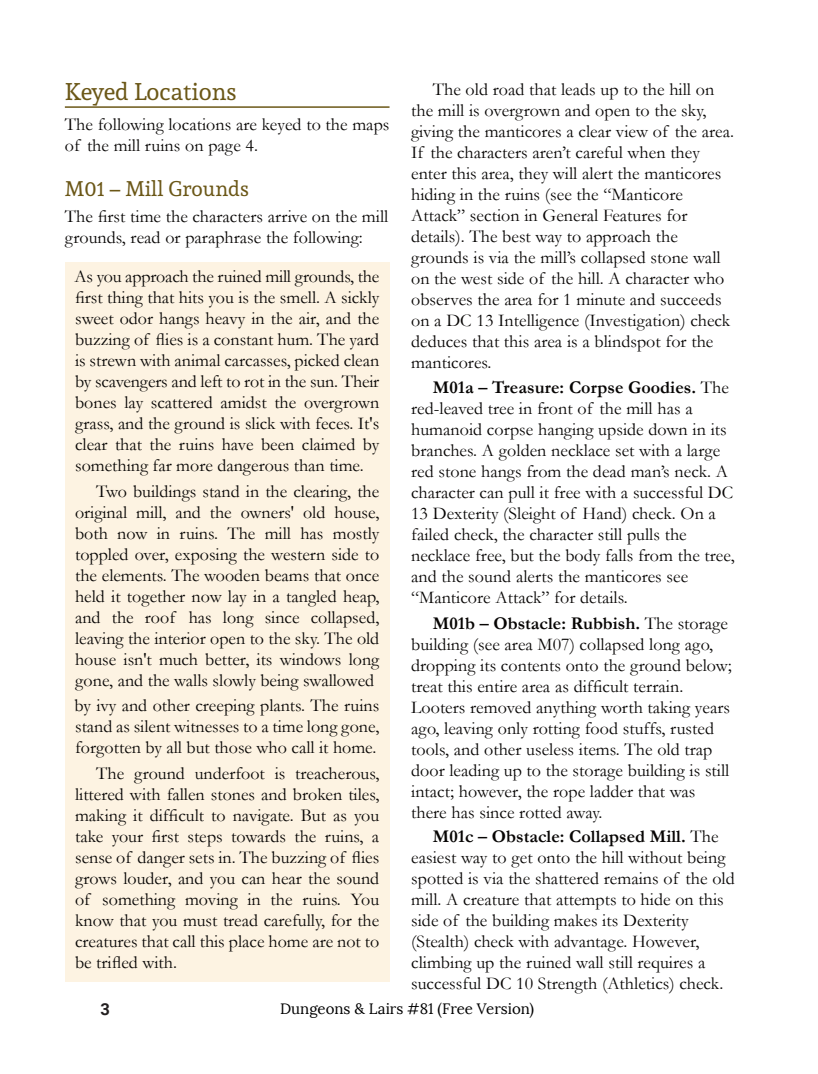
<style>
.page{position:relative;width:818px;height:1074px;background:#fff}
.page>*{position:absolute;margin:0;border:0;box-sizing:border-box;transform-origin:0 0}
.t1{font:24px "Andada";color:#6b5717}
.t2{font:21px "Andada";color:#6b5717}
.t3{font:18px/21px "Garamond";color:#070504}
.t4{font:700 16.5px "Roboto";color:#231f20}
.t5{font:15px "Lora";color:#000}
.s1{font-weight:700}
</style>
<div class="page">
<hr style="left:65px;top:106px;width:324px;height:2px;background:#6b5717">
<div style="left:65px;top:262px;width:324px;height:719px;background:#fdf3e2"></div>
<h1 class="t1" style="left:65px;top:75px;width:173px">Keyed Locations</h1>
<p class="t3" style="left:65px;top:116px;width:326px">The following locations are keyed to the maps of the mill ruins on page 4.</p>
<p class="t2" style="left:65px;top:174px;width:185px">M01 – Mill Grounds</p>
<p class="t3" style="left:65px;top:208px;width:325px">The first time the characters arrive on the mill grounds, read or paraphrase the following:</p>
<p class="t3" style="left:75px;top:268px;width:306px;text-align:justify">As you approach the ruined mill grounds, the first thing that hits you is the smell. A sickly sweet odor hangs heavy in the air, and the buzzing of flies is a constant hum. The yard is strewn with animal carcasses, picked clean by scavengers and left to rot in the sun. Their bones lay scattered amidst the overgrown grass, and the ground is slick with feces. It's clear that the ruins have been claimed by something far more dangerous than time.</p>
<p class="t3" style="left:75px;top:482px;width:305px;text-align:justify;text-indent:21px">Two buildings stand in the clearing, the original mill, and the owners' old house, both now in ruins. The mill has mostly toppled over, exposing the western side to the elements. The wooden beams that once held it together now lay in a tangled heap, and the roof has long since collapsed, leaving the interior open to the sky. The old house isn't much better, its windows long gone, and the walls slowly being swallowed</p>
<p class="t3" style="left:75px;top:697px;width:306px;text-align:justify">by ivy and other creeping plants. The ruins stand as silent witnesses to a time long gone, forgotten by all but those who call it home.</p>
<p class="t3" style="left:75px;top:764px;width:305px;text-align:justify;text-indent:21px">The ground underfoot is treacherous, littered with fallen stones and broken tiles, making it difficult to navigate. But as you take your first steps towards the ruins, a sense of danger sets in. The buzzing of flies grows louder, and you can hear the sound of something moving in the ruins. You know that you must tread carefully, for the creatures that call this place home are not to be trifled with.</p>
<p class="t3" style="left:411px;top:81px;width:324px;text-indent:22px">The old road that leads up to the hill on the mill is overgrown and open to the sky, giving the manticores a clear view of the area.<br>If the characters aren’t careful when they enter this area, they will alert the manticores hiding in the ruins (see the “Manticore Attack” section in General Features for details). The best way to approach the grounds is via the mill’s collapsed stone wall on the west side of the hill. A character who observes the area for 1 minute and succeeds on a DC 13 Intelligence (Investigation) check deduces that this area is a blindspot for the manticores.</p>
<p class="t3" style="left:411px;top:379px;width:325px;text-indent:22px"><span class="s1">M01a – Treasure: Corpse Goodies.</span> The red-leaved tree in front of the mill has a humanoid corpse hanging upside down in its branches. A golden necklace set with a large red stone hangs from the dead man’s neck. A character can pull it free with a successful DC 13 Dexterity (Sleight of Hand) check. On a failed check, the character still pulls the necklace free, but the body falls from the tree, and the sound alerts the manticores see “Manticore Attack” for details.</p>
<p class="t3" style="left:411px;top:615px;width:322px;text-indent:22px"><span class="s1">M01b – Obstacle: Rubbish.</span> The storage building (see area M07) collapsed long ago, dropping its contents onto the ground below; treat this entire area as difficult terrain.<br>Looters removed anything worth taking years ago, leaving only rotting food stuffs, rusted tools, and other useless items. The old trap door leading up to the storage building is still intact; however, the rope ladder that was there has since rotted away.</p>
<p class="t3" style="left:411px;top:828px;width:325px;text-indent:22px"><span class="s1">M01c – Obstacle: Collapsed Mill.</span> The easiest way to get onto the hill without being spotted is via the shattered remains of the old mill. A creature that attempts to hide on this side of the building makes its Dexterity (Stealth) check with advantage. However, climbing up the ruined wall still requires a successful DC 10 Strength (Athletics) check.</p>
<p class="t4" style="left:100px;top:1002px;width:11px">3</p>
<p class="t5" style="left:280px;top:1000px;width:255px">Dungeons &amp; Lairs #81 (Free Version)</p>
</div>
